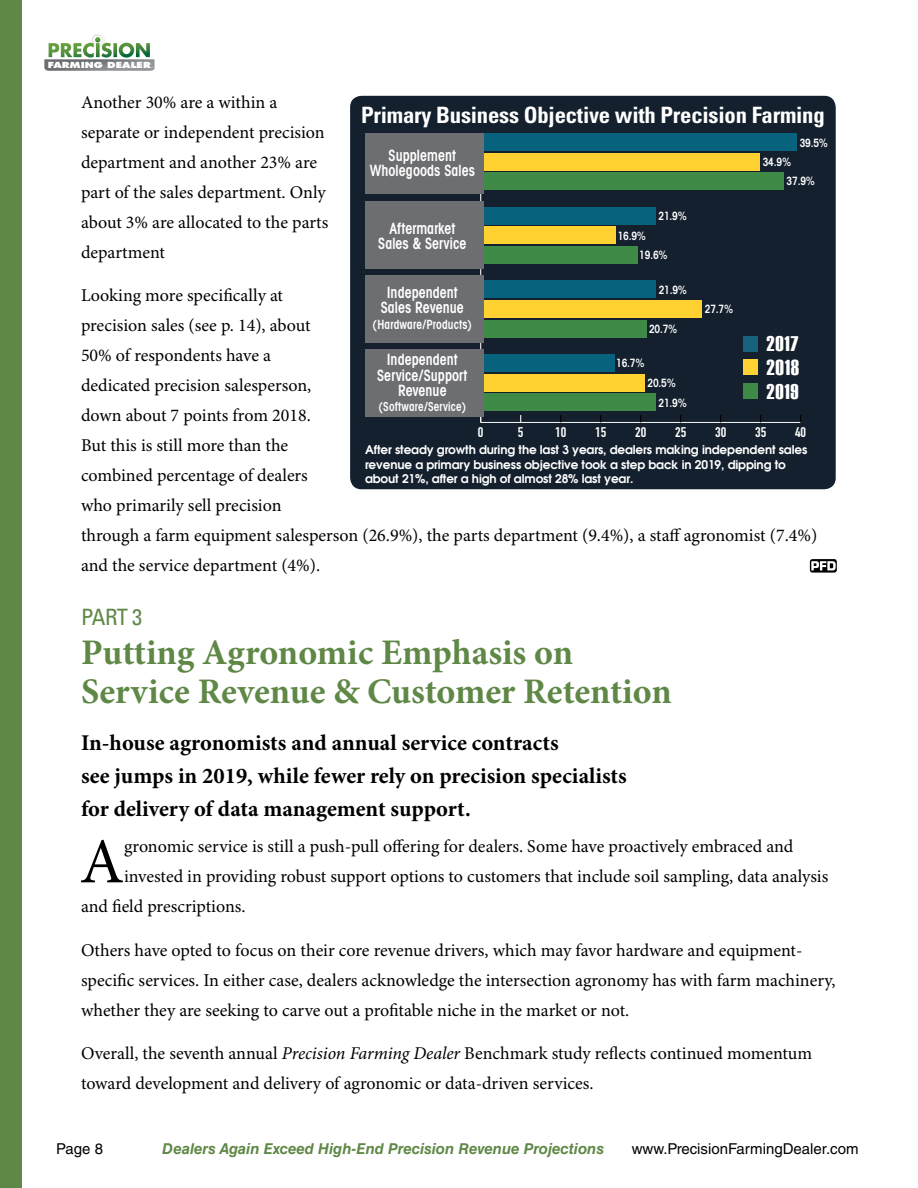
<style>
.page{position:relative;width:918px;height:1188px;background:#fff}
.page>*{position:absolute;margin:0;border:0;box-sizing:border-box;transform-origin:0 0}
.t1{font:64.2px "Minion Pro";color:#000}
.t2{font:700 36px/39px "Minion Pro";letter-spacing:-.005em;color:#5f8846}
.t3{font:700 22.5px/33px "Minion Pro";color:#000}
.t4{font:700 condensed 22.5px "Univers";letter-spacing:-.01em;color:#fff}
.t5{font:condensed 22.5px "Univers";color:#5f8846}
.t6{font:21.6px "Haettenschweiler";color:#fff}
.t7{font:21.15px "Haettenschweiler";letter-spacing:.04em;color:#fff}
.t8{font:18px/30px "Minion Pro";color:#000}
.t9{font:600 condensed 15.6px/15.6px "Avant Garde";letter-spacing:.005em;color:#fff;text-align:center;scale:.9 1}
.t10{font:italic 700 15px "Helvetica LT Std";color:#5f8846}
.t11{font:15px "Helvetica LT Std";color:#000}
.t12{font:700 13.8px "DIN Condensed";color:#fff;scale:1.09 1}
.t13{font:600 condensed 12.75px "Avant Garde";letter-spacing:.01em;color:#fff;scale:.9 1}
.t14{font:600 condensed 12.45px "Avant Garde";letter-spacing:.015em;color:#fff;scale:.9 1}
.t15{font:600 12px/14.4px "Avant Garde";letter-spacing:-.01em;color:#fff}
.t16{font:600 condensed 11.4px/19.6px "Avant Garde";letter-spacing:-.02em;color:#fff;scale:.9 1}
.t17{font:800 8.1px "Futura";color:#fff;scale:1.27 1}
.s1{font-style:italic}
</style>
<div class="page">
<svg style="left:44px;top:34px;width:111px;height:37px"></svg>
<div style="left:0;top:0;width:22px;height:1188px;background:#5f8846"></div>
<svg style="left:810px;top:559px;width:27px;height:14px"></svg>
<svg style="left:811px;top:561px;width:25px;height:9px"></svg>
<div style="left:349px;top:95px;width:487px;height:395px;background:#14202d;border-radius:12px"></div>
<hr style="left:481px;top:422px;width:320px;height:1px;background:#fff">
<hr style="left:480px;top:133px;width:1px;height:289px;background:#fff">
<div style="left:481px;top:172px;width:303px;height:18px;background:#3f8a46"></div>
<div style="left:481px;top:246px;width:156px;height:18px;background:#3f8a46"></div>
<div style="left:481px;top:320px;width:165px;height:17px;background:#3f8a46"></div>
<div style="left:481px;top:393px;width:175px;height:18px;background:#3f8a46"></div>
<div style="left:481px;top:153px;width:279px;height:17px;background:#ffd131"></div>
<div style="left:481px;top:226px;width:135px;height:18px;background:#ffd131"></div>
<div style="left:481px;top:300px;width:221px;height:18px;background:#ffd131"></div>
<div style="left:481px;top:374px;width:164px;height:17px;background:#ffd131"></div>
<div style="left:481px;top:133px;width:316px;height:18px;background:#07627e"></div>
<div style="left:481px;top:207px;width:175px;height:17px;background:#07627e"></div>
<div style="left:481px;top:280px;width:175px;height:18px;background:#07627e"></div>
<div style="left:481px;top:354px;width:133px;height:18px;background:#07627e"></div>
<div style="left:365px;top:133px;width:119px;height:61px;background:#6d6e71"></div>
<div style="left:365px;top:201px;width:119px;height:67px;background:#6d6e71"></div>
<div style="left:365px;top:275px;width:119px;height:68px;background:#6d6e71"></div>
<div style="left:365px;top:350px;width:119px;height:67px;background:#6d6e71"></div>
<div style="left:743px;top:336px;width:15px;height:15px;background:#17627f"></div>
<div style="left:743px;top:359px;width:15px;height:15px;background:#ffd233"></div>
<div style="left:743px;top:384px;width:15px;height:15px;background:#3e8a45"></div>
<p class="t17" style="left:48px;top:60px;width:83px">FARMING DEALER</p>
<p class="t8" style="left:81px;top:88px;width:249px">Another 30% are a within a separate or independent precision department and another 23% are part of the sales department. Only about 3% are allocated to the parts department</p>
<p class="t8" style="left:81px;top:281px;width:738px">Looking more specifically at<br>precision sales (see p. 14), about<br>50% of respondents have a<br>dedicated precision salesperson,<br>down about 7 points from 2018.<br>But this is still more than the<br>combined percentage of dealers<br>who primarily sell precision<br>through a farm equipment salesperson (26.9%), the parts department (9.4%), a staff agronomist (7.4%) and the service department (4%).</p>
<p class="t5" style="left:81px;top:603px;width:63px">PART 3</p>
<h2 class="t2" style="left:81px;top:635px;width:592px">Putting Agronomic Emphasis on<br>Service Revenue &amp; Customer Retention</h2>
<p class="t3" style="left:81px;top:727px;width:547px">In-house agronomists and annual service contracts<br>see jumps in 2019, while fewer rely on precision specialists for delivery of data management support.</p>
<h1 class="t1" style="left:80px;top:823px;width:46px">A</h1>
<p class="t8" style="left:124px;top:832px;width:671px">gronomic service is still a push-pull offering for dealers. Some have proactively embraced and</p>
<p class="t4" style="left:361px;top:101px;width:465px">Primary Business Objective with Precision Farming</p>
<p class="t16" style="left:800px;top:132px;width:33px">39.5%</p>
<p class="t9" style="left:370px;top:147px;width:118px">Supplement<br>Wholegoods Sales</p>
<p class="t16" style="left:763px;top:152px;width:33px">34.9%</p>
<p class="t16" style="left:787px;top:171px;width:33px">37.9%</p>
<p class="t16" style="left:659px;top:206px;width:33px">21.9%</p>
<p class="t9" style="left:378px;top:220px;width:100px">Aftermarket<br>Sales &amp; Service</p>
<p class="t9" style="left:381px;top:284px;width:94px">Independent<br>Sales Revenue</p>
<p class="t13" style="left:373px;top:317px;width:112px">(Hardware/Products)</p>
<p class="t9" style="left:377px;top:351px;width:102px">Independent<br>Service/Support<br>Revenue</p>
<p class="t14" style="left:379px;top:399px;width:99px">(Software/Service)</p>
<p class="t16" style="left:618px;top:225px;width:33px">16.9%</p>
<p class="t16" style="left:639px;top:245px;width:33px">19.6%</p>
<p class="t16" style="left:659px;top:280px;width:33px">21.9%</p>
<p class="t16" style="left:649px;top:319px;width:33px">20.7%</p>
<p class="t16" style="left:705px;top:299px;width:33px">27.7%</p>
<p class="t7" style="left:767px;top:332px;width:33px">2017</p>
<p class="t6" style="left:767px;top:356px;width:34px">2018</p>
<p class="t7" style="left:767px;top:380px;width:33px">2019</p>
<p class="t16" style="left:616px;top:353px;width:33px">16.7%</p>
<p class="t16" style="left:659px;top:373px;width:33px;text-indent:-11px">20.5%<br>21.9%</p>
<p class="t12" style="left:478px;top:423px;width:7px">0</p>
<p class="t12" style="left:518px;top:423px;width:7px">5</p>
<p class="t12" style="left:555px;top:423px;width:12px">10</p>
<p class="t12" style="left:595px;top:423px;width:12px">15</p>
<p class="t12" style="left:635px;top:423px;width:12px">20</p>
<p class="t12" style="left:675px;top:423px;width:12px">25</p>
<p class="t12" style="left:715px;top:423px;width:12px">30</p>
<p class="t12" style="left:755px;top:423px;width:12px">35</p>
<p class="t12" style="left:795px;top:423px;width:12px">40</p>
<p class="t15" style="left:365px;top:442px;width:444px">After steady growth during the last 3 years, dealers making independent sales revenue a primary business objective took a step back in 2019, dipping to about 21%, after a high of almost 28% last year.</p>
<p class="t8" style="left:124px;top:862px;width:706px">invested in providing robust support options to customers that include soil sampling, data analysis</p>
<p class="t8" style="left:81px;top:892px;width:166px">and field prescriptions.</p>
<p class="t8" style="left:81px;top:936px;width:756px">Others have opted to focus on their core revenue drivers, which may favor hardware and equipment&shy;specific services. In either case, dealers acknowledge the intersection agronomy has with farm machinery, whether they are seeking to carve out a profitable niche in the market or not.</p>
<p class="t8" style="left:81px;top:1039px;width:733px">Overall, the seventh annual <span class="s1">Precision Farming Dealer</span> Benchmark study reflects continued momentum toward development and delivery of agronomic or data-driven services.</p>
<p class="t11" style="left:56px;top:1141px;width:48px">Page 8</p>
<p class="t10" style="left:162px;top:1140px;width:443px">Dealers Again Exceed High-End Precision Revenue Projections</p>
<p class="t11" style="left:632px;top:1141px;width:228px">www.PrecisionFarmingDealer.com</p>
</div>
